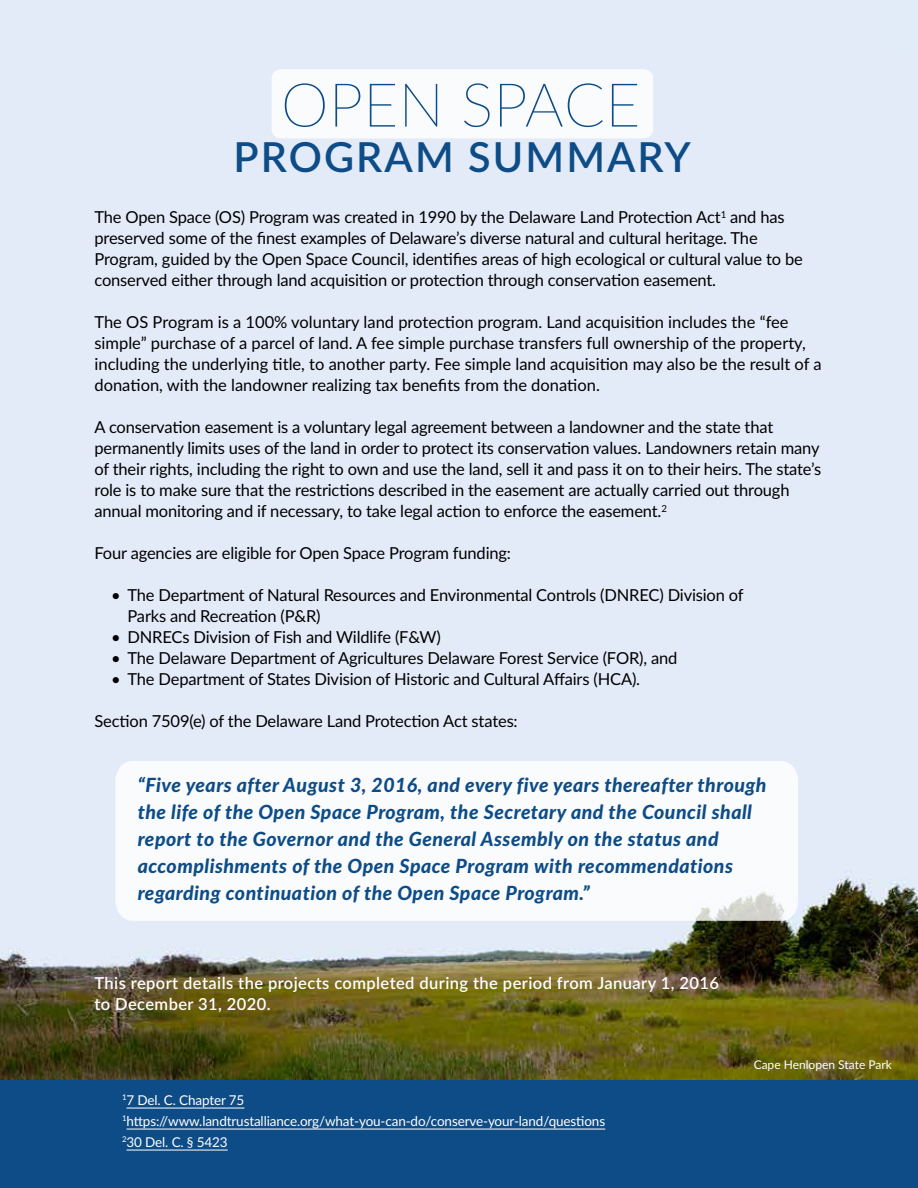
<style>
.page{position:relative;width:918px;height:1188px;background:#fff}
.page>*{position:absolute;margin:0;border:0;box-sizing:border-box;transform-origin:0 0}
.t1{font:100 60.75px "Lato";color:#0d4c87}
.t2{font:600 41.4px "Lato";letter-spacing:.05em;color:#0d4c87}
.t3{font:italic 800 19.5px/27px "Lato";letter-spacing:.025em;color:#0d4c87}
.t4{font:16.5px/21px "Lato";letter-spacing:-.01em;color:#000}
.t5{font:600 16.5px/21.6px "Lato";letter-spacing:.025em;color:#fff}
.t6{font:13.5px/21px "Lato";letter-spacing:-.01em;color:#fff}
.t7{font:12px "Lato";color:#fff}
</style>
<div class="page">
<div style="left:0;top:1080px;width:918px;height:108px;background:#0d4c87"></div>
<img style="left:0;top:0;width:918px;height:1080px">
<svg style="left:116px;top:761px;width:682px;height:160px"></svg>
<div style="left:272px;top:69px;width:381px;height:69px;background:#fff;border-radius:9px"></div>
<hr style="left:127px;top:1108px;width:117px;height:1px;background:#fff">
<hr style="left:127px;top:1129px;width:478px;height:1px;background:#fff">
<hr style="left:127px;top:1150px;width:101px;height:1px;background:#fff">
<div style="left:884px;top:0;width:34px;height:54px;background:#e1ecf8"></div>
<h1 class="t1" style="left:281px;top:63px;width:361px">OPEN SPACE</h1>
<h2 class="t2" style="left:234px;top:127px;width:459px">PROGRAM SUMMARY</h2>
<p class="t4" style="left:94px;top:206px;width:710px">The Open Space (OS) Program was created in 1990 by the Delaware Land Protection Act<sup>1</sup> and has preserved some of the finest examples of Delaware’s diverse natural and cultural heritage. The Program, guided by the Open Space Council, identifies areas of high ecological or cultural value to be conserved either through land acquisition or protection through conservation easement.</p>
<p class="t4" style="left:95px;top:311px;width:729px">The OS Program is a 100% voluntary land protection program. Land acquisition includes the “fee simple” purchase of a parcel of land. A fee simple purchase transfers full ownership of the property, including the underlying title, to another party. Fee simple land acquisition may also be the result of a donation, with the landowner realizing tax benefits from the donation.</p>
<p class="t4" style="left:95px;top:416px;width:728px">A conservation easement is a voluntary legal agreement between a landowner and the state that permanently limits uses of the land in order to protect its conservation values. Landowners retain many of their rights, including the right to own and use the land, sell it and pass it on to their heirs. The state’s role is to make sure that the restrictions described in the easement are actually carried out through annual monitoring and if necessary, to take legal action to enforce the easement.<sup>2</sup></p>
<p class="t4" style="left:95px;top:542px;width:418px">Four agencies are eligible for Open Space Program funding:</p>
<p class="t4" style="left:128px;top:584px;width:618px;text-indent:-16px">• The Department of Natural Resources and Environmental Controls (DNREC) Division of<br>Parks and Recreation (P&amp;R)</p>
<p class="t4" style="left:111px;top:626px;width:331px">• DNRECs Division of Fish and Wildlife (F&amp;W)</p>
<p class="t4" style="left:111px;top:647px;width:568px">• The Delaware Department of Agricultures Delaware Forest Service (FOR), and</p>
<p class="t4" style="left:111px;top:668px;width:531px">• The Department of States Division of Historic and Cultural Affairs (HCA).</p>
<p class="t4" style="left:95px;top:710px;width:425px">Section 7509(e) of the Delaware Land Protection Act states:</p>
<p class="t3" style="left:138px;top:771px;width:630px">“Five years after August 3, 2016, and every five years thereafter through the life of the Open Space Program, the Secretary and the Council shall report to the Governor and the General Assembly on the status and accomplishments of the Open Space Program with recommendations regarding continuation of the Open Space Program.”</p>
<p class="t5" style="left:94px;top:971px;width:626px">This report details the projects completed during the period from January 1, 2016 to December 31, 2020.</p>
<p class="t6" style="left:122px;top:1089px;width:485px"><sup>1</sup>7 Del. C. Chapter 75<br><sup>1</sup>https://www.landtrustalliance.org/what-you-can-do/conserve-your-land/questions<br><sup>2</sup>30 Del. C. § 5423</p>
<p class="t7" style="left:754px;top:1056px;width:140px">Cape Henlopen State Park</p>
</div>
